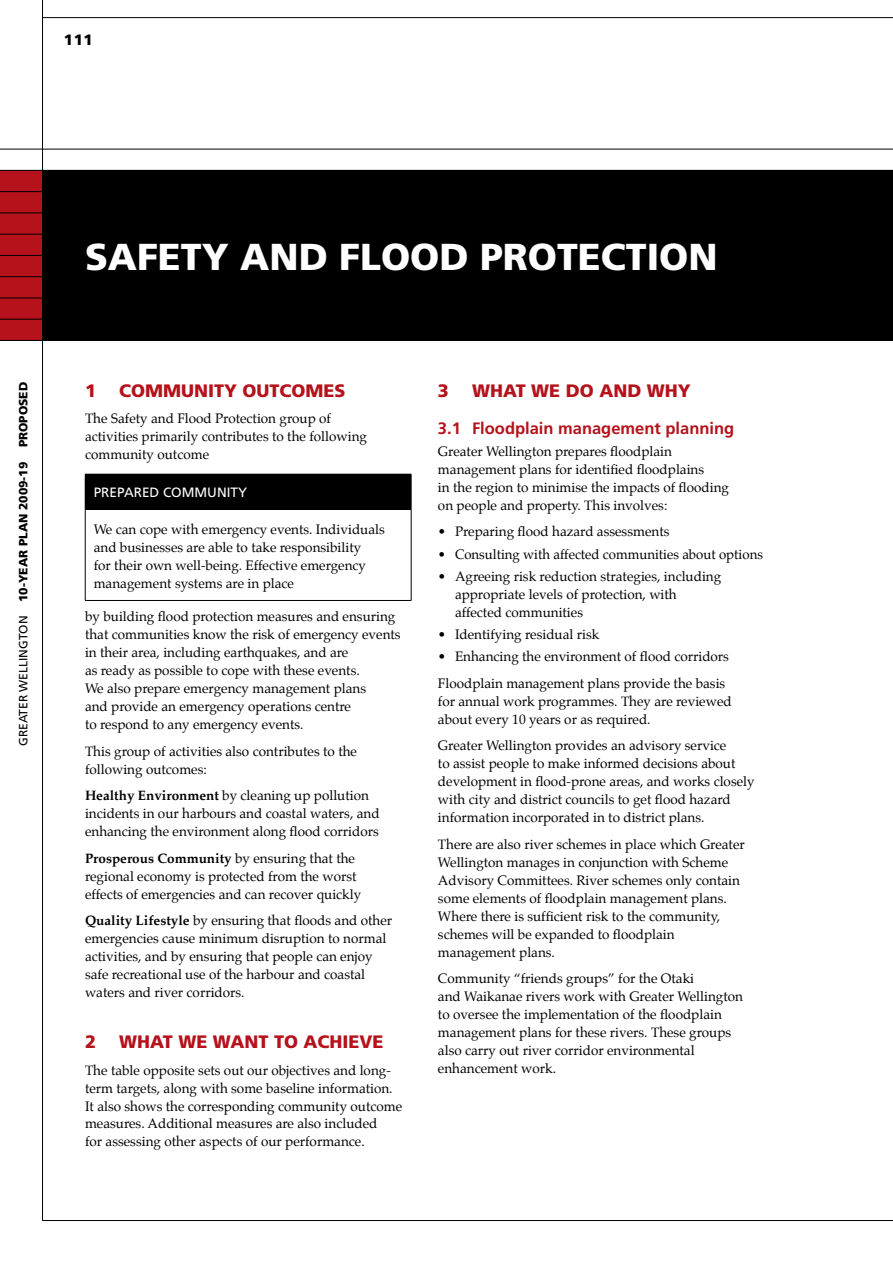
<style>
.page{position:relative;width:893px;height:1263px;background:#fff}
.page>*{position:absolute;margin:0;border:0;box-sizing:border-box;transform-origin:0 0}
.t1{font:900 37.5px "Frutiger";letter-spacing:-.255em;color:#fff}
.t2{font:900 37.5px "Frutiger";letter-spacing:-.13em;color:#fff}
.t3{font:900 18px "Frutiger";color:#b5121b}
.t4{font:700 16.5px "Frutiger";color:#b5121b}
.t5{font:900 15px "Frutiger";color:#000}
.t6{font:13.5px/18px "Palatino";color:#000}
.t7{font:13.5px "Frutiger";color:#fff}
.t8{font:900 12px "Frutiger";color:#000}
.s1{font-weight:400}
.s2{font-weight:700}
</style>
<div class="page">
<div style="left:85px;top:474px;width:326px;height:36px;background:#000"></div>
<hr style="left:411px;top:474px;width:1px;height:36px;background:#000">
<hr style="left:85px;top:510px;width:1px;height:90px;background:#000">
<hr style="left:411px;top:510px;width:1px;height:90px;background:#000">
<hr style="left:85px;top:600px;width:326px;height:1px;background:#000">
<div style="left:0;top:170px;width:43px;height:170px;background:#b5121b"></div>
<hr style="left:0;top:191px;width:44px;height:1px;background:#000">
<hr style="left:0;top:213px;width:44px;height:1px;background:#000">
<hr style="left:0;top:234px;width:43px;height:1px;background:#000">
<hr style="left:0;top:255px;width:44px;height:1px;background:#000">
<hr style="left:0;top:276px;width:44px;height:1px;background:#000">
<hr style="left:0;top:298px;width:44px;height:1px;background:#000">
<div style="left:42px;top:170px;width:851px;height:170px;background:#000"></div>
<hr style="left:0;top:319px;width:43px;height:1px;background:#000">
<hr style="left:0;top:149px;width:893px;height:1px;background:#000">
<hr style="left:42px;top:17px;width:851px;height:1px;background:#000">
<hr style="left:0;top:170px;width:893px;height:1px;background:#000">
<hr style="left:42px;top:0;width:1px;height:1220px;background:#000">
<hr style="left:0;top:340px;width:893px;height:1px;background:#000">
<hr style="left:42px;top:1220px;width:851px;height:1px;background:#000">
<p class="t5" style="left:64px;top:30px;width:31px">111</p>
<h1 class="t1" style="left:85px;top:234px;width:281px">SRAESOFE TUYRCEANDMANA FLOOD</h1>
<h1 class="t2" style="left:425px;top:234px;width:263px">GE PMROENTTEC TION</h1>
<p class="t8" style="left:16px;top:746px;width:365px;rotate:-90deg"><span class="s1">GREATER WELLINGTON</span> 10-YEAR PLAN 2009-19 PROPOSED</p>
<h2 class="t3" style="left:85px;top:380px;width:13px">1</h2>
<h2 class="t3" style="left:119px;top:380px;width:216px">COMMUNITY OUTCOMES</h2>
<p class="t6" style="left:85px;top:410px;width:283px">The Safety and Flood Protection group of activities primarily contributes to the following community outcome</p>
<p class="t7" style="left:94px;top:484px;width:17px">PREPARE</p>
<p class="t7" style="left:149px;top:484px;width:99px">D COMMUNITY</p>
<p class="t6" style="left:94px;top:520px;width:293px">We can cope with emergency events. Individuals and businesses are able to take responsibility<br>for their own well-being. Effective emergency management systems are in place</p>
<p class="t6" style="left:85px;top:607px;width:317px">by building flood protection measures and ensuring that communities know the risk of emergency events in their area, including earthquakes, and are<br>as ready as possible to cope with these events.<br>We also prepare emergency management plans<br>and provide an emergency operations centre<br>to respond to any emergency events.</p>
<p class="t6" style="left:85px;top:742px;width:273px">This group of activities also contributes to the following outcomes:</p>
<p class="t6" style="left:85px;top:786px;width:296px"><span class="s2">Healthy Environment</span> by cleaning up pollution incidents in our harbours and coastal waters, and enhancing the environment along flood corridors</p>
<p class="t6" style="left:85px;top:849px;width:278px"><span class="s2">Prosperous Community</span> by ensuring that the regional economy is protected from the worst effects of emergencies and can recover quickly</p>
<p class="t6" style="left:85px;top:911px;width:309px"><span class="s2">Quality Lifestyle</span> by ensuring that floods and other emergencies cause minimum disruption to normal activities, and by ensuring that people can enjoy safe recreational use of the harbour and coastal waters and river corridors.</p>
<h2 class="t3" style="left:85px;top:1031px;width:13px">2</h2>
<h2 class="t3" style="left:119px;top:1031px;width:110px">WHAT WE WAN</h2>
<h2 class="t3" style="left:259px;top:1031px;width:125px">T TO ACHIEVE</h2>
<p class="t6" style="left:85px;top:1061px;width:319px">The table opposite sets out our objectives and long&shy;term targets, along with some baseline information.<br>It also shows the corresponding community outcome measures. Additional measures are also included<br>for assessing other aspects of our performance.</p>
<h2 class="t3" style="left:438px;top:380px;width:13px">3</h2>
<h2 class="t3" style="left:472px;top:380px;width:142px">WHAT WE DO AND</h2>
<h2 class="t3" style="left:647px;top:380px;width:45px">WHY</h2>
<p class="t4" style="left:438px;top:418px;width:298px">3.1 Floodplain management planning</p>
<p class="t6" style="left:438px;top:442px;width:293px">Greater Wellington prepares floodplain management plans for identified floodplains<br>in the region to minimise the impacts of flooding on people and property. This involves:</p>
<p class="t6" style="left:438px;top:523px;width:233px">• Preparing flood hazard assessments</p>
<p class="t6" style="left:438px;top:545px;width:326px">• Consulting with affected communities about options</p>
<p class="t6" style="left:455px;top:567px;width:268px;text-indent:-17px">• Agreeing risk reduction strategies, including appropriate levels of protection, with affected communities</p>
<p class="t6" style="left:438px;top:625px;width:163px">• Identifying residual risk</p>
<p class="t6" style="left:438px;top:643px;width:293px;line-height:26.5px">• Enhancing the environment of flood corridors<br>Floodplain management plans provide the basis</p>
<p class="t6" style="left:438px;top:692px;width:295px">for annual work programmes. They are reviewed about every 10 years or as required.</p>
<p class="t6" style="left:438px;top:737px;width:318px">Greater Wellington provides an advisory service<br>to assist people to make informed decisions about development in flood-prone areas, and works closely with city and district councils to get flood hazard information incorporated in to district plans.</p>
<p class="t6" style="left:438px;top:835px;width:308px">There are also river schemes in place which Greater Wellington manages in conjunction with Scheme Advisory Committees. River schemes only contain some elements of floodplain management plans.<br>Where there is sufficient risk to the community, schemes will be expanded to floodplain management plans.</p>
<p class="t6" style="left:438px;top:969px;width:307px">Community “friends groups” for the Otaki<br>and Waikanae rivers work with Greater Wellington to oversee the implementation of the floodplain management plans for these rivers. These groups also carry out river corridor environmental enhancement work.</p>
</div>
